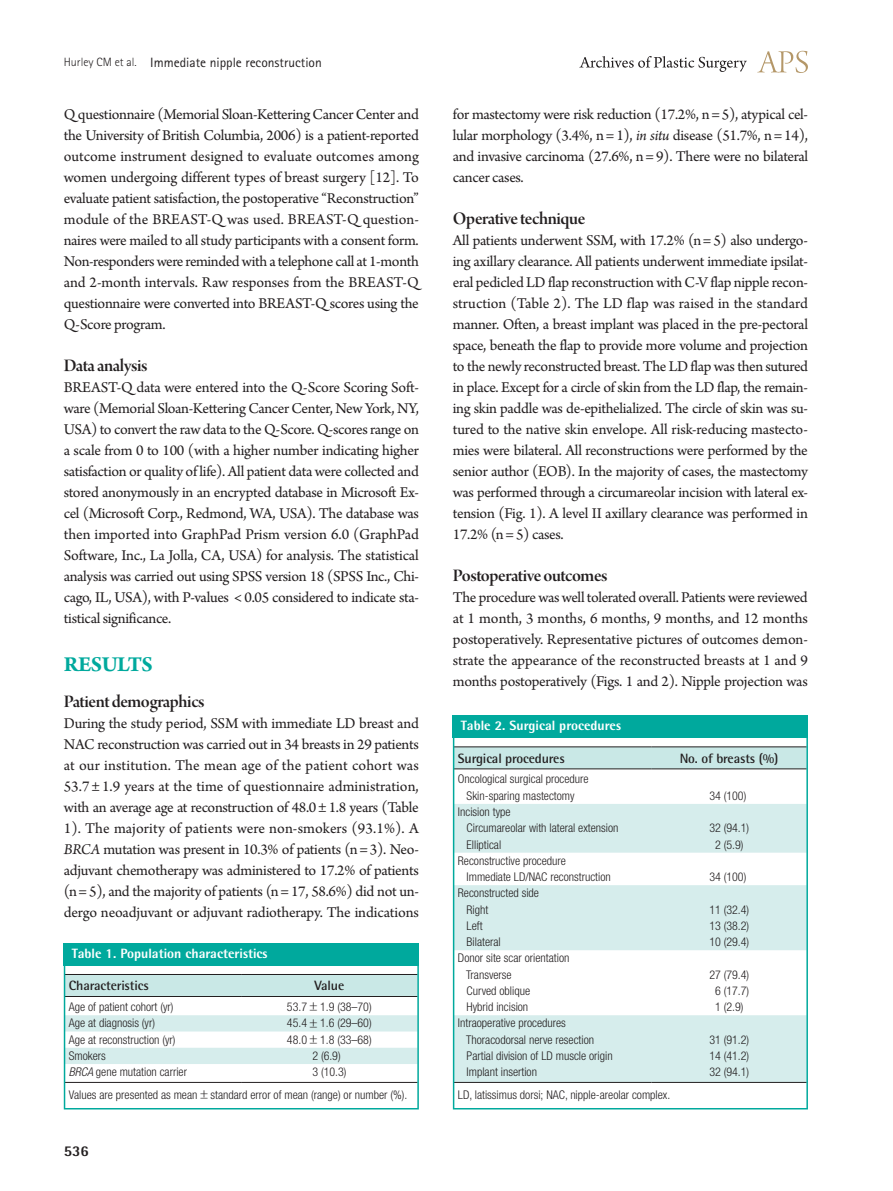
<style>
.page{position:relative;width:893px;height:1191px;background:#fff}
.page>*{position:absolute;margin:0;border:0;box-sizing:border-box;transform-origin:0 0}
.대제목{font:700 22.5px "Arno Pro";letter-spacing:-.02em;color:#00a99d}
.중제목{font:18.75px "Arno Pro Smbd Display";letter-spacing:-.025em;color:#231f20}
.본문_0{font:15.75px/21px "Arno Pro";letter-spacing:-.02em;color:#231f20;text-align:justify}
.t1{font:800 15px "Rotis Semi Sans Std";color:#231f20}
.표그림제목{font:800 13.5px "Rotis Semi Sans Std";color:#fff}
.표열제목{font:700 13.5px "Rotis Semi Sans Std";letter-spacing:-.01em;color:#231f20}
.하시라_제목{font:13.5px "Rotis Sans Serif Std";color:#231f20}
.표본문{font:300 condensed 12px "Helvetica Neue LT Std";color:#231f20}
.s1{font-weight:300;font-size:12px}
.s2{font-style:italic}
.s3{font-family:"Dotum";font-weight:400;font-stretch:normal}
</style>
<div class="page">
<svg style="left:757px;top:51px;width:51px;height:22px"></svg>
<svg style="left:579px;top:56px;width:168px;height:16px"></svg>
<svg style="left:67px;top:975px;width:349px;height:107px"></svg>
<hr style="left:65px;top:974px;width:176px;height:1px;background:#231f20">
<hr style="left:241px;top:974px;width:177px;height:1px;background:#231f20">
<hr style="left:65px;top:996px;width:176px;height:1px;background:#231f20">
<hr style="left:241px;top:996px;width:177px;height:1px;background:#231f20">
<hr style="left:65px;top:1082px;width:176px;height:1px;background:#231f20">
<hr style="left:241px;top:1082px;width:177px;height:1px;background:#231f20">
<div style="left:64px;top:943px;width:355px;height:22px;background:#00a99d"></div>
<div style="left:64px;top:943px;width:355px;height:166px;border:2px solid #00a99d"></div>
<div style="left:456px;top:747px;width:349px;height:21px;background:#c9e8e6"></div>
<svg style="left:456px;top:804px;width:349px;height:278px;fill:#d6edec"></svg>
<hr style="left:454px;top:1082px;width:197px;height:1px;background:#231f20">
<hr style="left:651px;top:1082px;width:156px;height:1px;background:#231f20">
<hr style="left:454px;top:746px;width:197px;height:1px;background:#231f20">
<hr style="left:651px;top:746px;width:156px;height:1px;background:#231f20">
<hr style="left:454px;top:768px;width:197px;height:1px;background:#231f20">
<hr style="left:651px;top:768px;width:156px;height:1px;background:#231f20">
<div style="left:453px;top:715px;width:355px;height:23px;background:#00a99d"></div>
<div style="left:453px;top:715px;width:355px;height:394px;border:2px solid #00a99d"></div>
<p class="하시라_제목" style="left:64px;top:54px;width:260px"><span class="s1">Hurley CM et al.</span> Immediate nipple reconstruction</p>
<p class="본문_0" style="left:64px;top:105px;width:357px">Q questionnaire (Memorial Sloan-Kettering Cancer Center and the University of British Columbia, 2006) is a patient-reported outcome instrument designed to evaluate outcomes among women undergoing different types of breast surgery [12]. To evaluate patient satisfaction, the postoperative “Reconstruction” module of the BREAST-Q was used. BREAST-Q question&shy;naires were mailed to all study participants with a consent form.<br>Non-responders were reminded with a telephone call at 1-month and 2-month intervals. Raw responses from the BREAST-Q questionnaire were converted into BREAST-Q scores using the Q-Score program.</p>
<p class="중제목" style="left:64px;top:355px;width:85px">Data analysis</p>
<p class="본문_0" style="left:64px;top:378px;width:357px">BREAST-Q data were entered into the Q-Score Scoring Soft&shy;ware (Memorial Sloan-Kettering Cancer Center, New York, NY, USA) to convert the raw data to the Q-Score. Q-scores range on a scale from 0 to 100 (with a higher number indicating higher satisfaction or quality of life). All patient data were collected and stored anonymously in an encrypted database in Microsoft Ex&shy;cel (Microsoft Corp., Redmond, WA, USA). The database was then imported into GraphPad Prism version 6.0 (GraphPad Software, Inc., La Jolla, CA, USA) for analysis. The statistical analysis was carried out using SPSS version 18 (SPSS Inc., Chi&shy;cago, IL, USA), with P-values &lt; 0.05 considered to indicate sta&shy;tistical significance.</p>
<p class="대제목" style="left:64px;top:651px;width:91px">RESULTS</p>
<p class="중제목" style="left:64px;top:691px;width:142px">Patient demographics</p>
<p class="본문_0" style="left:64px;top:714px;width:357px">During the study period, SSM with immediate LD breast and NAC reconstruction was carried out in 34 breasts in 29 patients at our institution. The mean age of the patient cohort was 53.7 ± 1.9 years at the time of questionnaire administration, with an average age at reconstruction of 48.0 ± 1.8 years (Table 1). The majority of patients were non-smokers (93.1%). A <span class="s2">BRCA</span> mutation was present in 10.3% of patients (n = 3). Neo&shy;adjuvant chemotherapy was administered to 17.2% of patients (n = 5), and the majority of patients (n = 17, 58.6%) did not un&shy;dergo neoadjuvant or adjuvant radiotherapy. The indications</p>
<p class="표그림제목" style="left:72px;top:944px;width:197px">Table 1. Population characteristics</p>
<p class="표열제목" style="left:69px;top:977px;width:82px">Characteristics</p>
<p class="표열제목" style="left:314px;top:977px;width:31px">Value</p>
<p class="표본문" style="left:69px;top:1000px;width:106px">Age of patient cohort (yr)</p>
<p class="표본문" style="left:287px;top:1000px;width:86px">53.7<span class="s3">±</span>1.9 (38–70)</p>
<p class="표본문" style="left:69px;top:1016px;width:88px">Age at diagnosis (yr)</p>
<p class="표본문" style="left:287px;top:1016px;width:86px">45.4<span class="s3">±</span>1.6 (29–60)</p>
<p class="표본문" style="left:69px;top:1032px;width:108px">Age at reconstruction (yr)</p>
<p class="표본문" style="left:287px;top:1032px;width:86px">48.0<span class="s3">±</span>1.8 (33–68)</p>
<p class="표본문" style="left:69px;top:1048px;width:39px">Smokers</p>
<p class="표본문" style="left:312px;top:1048px;width:30px">2 (6.9)</p>
<p class="표본문" style="left:69px;top:1065px;width:120px"><span class="s2">BRCA</span> gene mutation carrier</p>
<p class="표본문" style="left:312px;top:1065px;width:36px">3 (10.3)</p>
<p class="표본문" style="left:69px;top:1087px;width:340px">Values are presented as mean<span class="s3">±</span>standard error of mean (range) or number (%).</p>
<p class="t1" style="left:64px;top:1141px;width:27px">536</p>
<p class="본문_0" style="left:453px;top:105px;width:357px">for mastectomy were risk reduction (17.2%, n = 5), atypical cel&shy;lular morphology (3.4%, n = 1), <span class="s2">in situ</span> disease (51.7%, n = 14), and invasive carcinoma (27.6%, n = 9). There were no bilateral cancer cases.</p>
<p class="중제목" style="left:453px;top:208px;width:134px">Operative technique</p>
<p class="본문_0" style="left:453px;top:231px;width:357px">All patients underwent SSM, with 17.2% (n = 5) also undergo&shy;ing axillary clearance. All patients underwent immediate ipsilat&shy;eral pedicled LD flap reconstruction with C-V flap nipple recon&shy;struction (Table 2). The LD flap was raised in the standard manner. Often, a breast implant was placed in the pre-pectoral space, beneath the flap to provide more volume and projection to the newly reconstructed breast. The LD flap was then sutured in place. Except for a circle of skin from the LD flap, the remain&shy;ing skin paddle was de-epithelialized. The circle of skin was su&shy;tured to the native skin envelope. All risk-reducing mastecto&shy;mies were bilateral. All reconstructions were performed by the senior author (EOB). In the majority of cases, the mastectomy was performed through a circumareolar incision with lateral ex&shy;tension (Fig. 1). A level II axillary clearance was performed in 17.2% (n = 5) cases.</p>
<p class="중제목" style="left:453px;top:565px;width:156px">Postoperative outcomes</p>
<p class="본문_0" style="left:453px;top:588px;width:357px">The procedure was well tolerated overall. Patients were reviewed at 1 month, 3 months, 6 months, 9 months, and 12 months postoperatively. Representative pictures of outcomes demon&shy;strate the appearance of the reconstructed breasts at 1 and 9 months postoperatively (Figs. 1 and 2). Nipple projection was</p>
<p class="표그림제목" style="left:461px;top:717px;width:162px">Table 2. Surgical procedures</p>
<p class="표열제목" style="left:458px;top:749px;width:108px">Surgical procedures</p>
<p class="표열제목" style="left:680px;top:749px;width:100px">No. of breasts (%)</p>
<p class="표본문" style="left:458px;top:772px;width:132px">Oncological surgical procedure</p>
<p class="표본문" style="left:467px;top:788px;width:109px">Skin-sparing mastectomy</p>
<p class="표본문" style="left:709px;top:788px;width:39px">34 (100)</p>
<p class="표본문" style="left:458px;top:805px;width:54px">Incision type</p>
<p class="표본문" style="left:467px;top:821px;width:153px">Circumareolar with lateral extension</p>
<p class="표본문" style="left:709px;top:821px;width:41px">32 (94.1)</p>
<p class="표본문" style="left:467px;top:837px;width:36px">Elliptical</p>
<p class="표본문" style="left:715px;top:837px;width:30px">2 (5.9)</p>
<p class="표본문" style="left:458px;top:853px;width:109px">Reconstructive procedure</p>
<p class="표본문" style="left:467px;top:870px;width:146px">Immediate LD/NAC reconstruction</p>
<p class="표본문" style="left:709px;top:870px;width:39px">34 (100)</p>
<p class="표본문" style="left:458px;top:886px;width:83px">Reconstructed side</p>
<p class="표본문" style="left:467px;top:902px;width:23px">Right</p>
<p class="표본문" style="left:709px;top:902px;width:41px">11 (32.4)</p>
<p class="표본문" style="left:467px;top:918px;width:18px">Left</p>
<p class="표본문" style="left:709px;top:918px;width:41px">13 (38.2)</p>
<p class="표본문" style="left:467px;top:935px;width:36px">Bilateral</p>
<p class="표본문" style="left:709px;top:935px;width:41px">10 (29.4)</p>
<p class="표본문" style="left:458px;top:951px;width:113px">Donor site scar orientation</p>
<p class="표본문" style="left:466px;top:967px;width:47px">Transverse</p>
<p class="표본문" style="left:709px;top:967px;width:41px">27 (79.4)</p>
<p class="표본문" style="left:467px;top:983px;width:65px">Curved oblique</p>
<p class="표본문" style="left:715px;top:983px;width:36px">6 (17.7)</p>
<p class="표본문" style="left:467px;top:1000px;width:63px">Hybrid incision</p>
<p class="표본문" style="left:715px;top:1000px;width:30px">1 (2.9)</p>
<p class="표본문" style="left:458px;top:1016px;width:109px">Intraoperative procedures</p>
<p class="표본문" style="left:466px;top:1032px;width:129px">Thoracodorsal nerve resection</p>
<p class="표본문" style="left:709px;top:1032px;width:41px">31 (91.2)</p>
<p class="표본문" style="left:467px;top:1048px;width:148px">Partial division of LD muscle origin</p>
<p class="표본문" style="left:709px;top:1048px;width:41px">14 (41.2)</p>
<p class="표본문" style="left:467px;top:1065px;width:72px">Implant insertion</p>
<p class="표본문" style="left:709px;top:1065px;width:41px">32 (94.1)</p>
<p class="표본문" style="left:458px;top:1087px;width:214px">LD, latissimus dorsi; NAC, nipple-areolar complex.</p>
</div>
